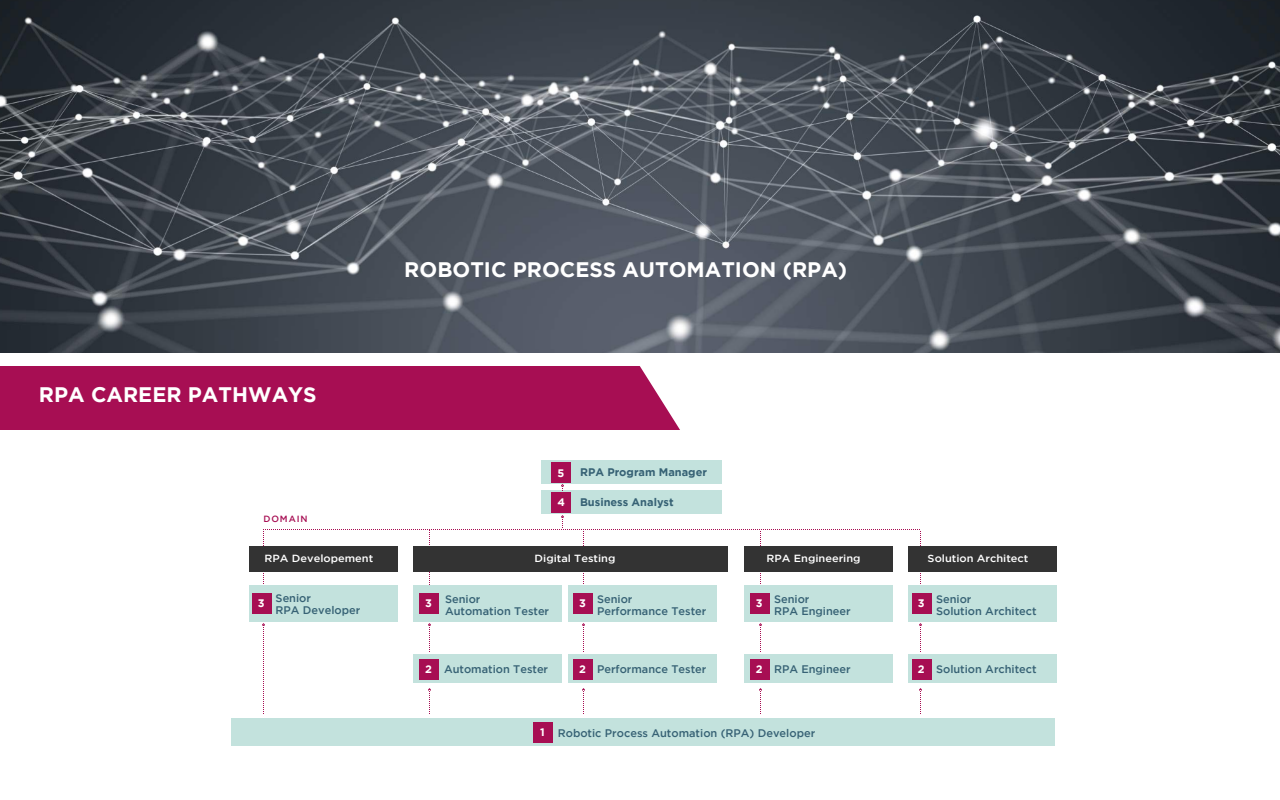
<style>
.page{position:relative;width:1280px;height:800px;background:#fff}
.page>*{position:absolute;margin:0;border:0;box-sizing:border-box;transform-origin:0 0}
.t1{font:700 21px "Gotham";color:#fff}
.t2{font:500 11px/12px "Gotham";color:#376275}
.t3{font:700 11px "Gotham";color:#376275}
.t4{font:700 10.9px "Gotham";color:#fff}
.t5{font:500 10.3px "Gotham";color:#fff;scale:1.07 1}
.t6{font:500 9px "Gotham";letter-spacing:.1em;color:#a70e53}
.s1{font-weight:700;font-size:10.9px;color:#fff}
</style>
<div class="page">
<div style="left:0;top:366px;width:680px;height:64px;background:#a70e53"></div>
<svg style="left:428px;top:688px;width:3px;height:26px"></svg>
<svg style="left:428px;top:623px;width:3px;height:29px"></svg>
<svg style="left:919px;top:688px;width:3px;height:26px"></svg>
<svg style="left:919px;top:623px;width:3px;height:29px"></svg>
<svg style="left:759px;top:688px;width:3px;height:26px"></svg>
<svg style="left:759px;top:623px;width:3px;height:29px"></svg>
<svg style="left:582px;top:688px;width:3px;height:26px"></svg>
<svg style="left:582px;top:623px;width:3px;height:29px"></svg>
<svg style="left:262px;top:623px;width:3px;height:91px"></svg>
<div style="left:908px;top:585px;width:149px;height:37px;background:#c3e2dd"></div>
<div style="left:744px;top:585px;width:149px;height:37px;background:#c3e2dd"></div>
<div style="left:568px;top:585px;width:149px;height:37px;background:#c3e2dd"></div>
<div style="left:413px;top:585px;width:149px;height:37px;background:#c3e2dd"></div>
<div style="left:249px;top:585px;width:149px;height:37px;background:#c3e2dd"></div>
<div style="left:568px;top:654px;width:149px;height:29px;background:#c3e2dd"></div>
<div style="left:413px;top:654px;width:149px;height:29px;background:#c3e2dd"></div>
<div style="left:744px;top:654px;width:149px;height:29px;background:#c3e2dd"></div>
<div style="left:541px;top:460px;width:181px;height:24px;background:#c3e2dd"></div>
<div style="left:541px;top:490px;width:181px;height:24px;background:#c3e2dd"></div>
<div style="left:419px;top:659px;width:20px;height:21px;background:#a70e53"></div>
<div style="left:419px;top:593px;width:20px;height:21px;background:#a70e53"></div>
<div style="left:252px;top:593px;width:20px;height:21px;background:#a70e53"></div>
<div style="left:573px;top:659px;width:20px;height:21px;background:#a70e53"></div>
<div style="left:573px;top:593px;width:20px;height:21px;background:#a70e53"></div>
<div style="left:750px;top:659px;width:20px;height:21px;background:#a70e53"></div>
<div style="left:908px;top:654px;width:149px;height:29px;background:#c3e2dd"></div>
<div style="left:912px;top:659px;width:20px;height:21px;background:#a70e53"></div>
<div style="left:750px;top:593px;width:20px;height:21px;background:#a70e53"></div>
<div style="left:912px;top:593px;width:20px;height:21px;background:#a70e53"></div>
<div style="left:551px;top:492px;width:20px;height:21px;background:#a70e53"></div>
<div style="left:551px;top:462px;width:20px;height:21px;background:#a70e53"></div>
<svg style="left:263px;top:515px;width:658px;height:70px"></svg>
<div style="left:231px;top:718px;width:824px;height:28px;background:#c3e2dd"></div>
<div style="left:533px;top:722px;width:20px;height:21px;background:#a70e53"></div>
<div style="left:249px;top:546px;width:149px;height:26px;background:#333"></div>
<div style="left:744px;top:546px;width:149px;height:26px;background:#333"></div>
<div style="left:413px;top:546px;width:315px;height:26px;background:#333"></div>
<div style="left:908px;top:546px;width:149px;height:26px;background:#333"></div>
<img style="left:0;top:0;width:1280px;height:353px">
<h1 class="t1" style="left:39px;top:383px;width:279px">RPA CAREER PATHWAYS</h1>
<p class="t6" style="left:264px;top:513px;width:46px">DOMAIN</p>
<h1 class="t1" style="left:404px;top:257px;width:444px">ROBOTIC PROCESS AUTOMATION (RPA)</h1>
<p class="t4" style="left:557px;top:467px;width:8px">5</p>
<p class="t4" style="left:558px;top:496px;width:9px">4</p>
<p class="t3" style="left:580px;top:466px;width:129px">RPA Program Manager</p>
<p class="t3" style="left:580px;top:496px;width:95px">Business Analyst</p>
<p class="t5" style="left:265px;top:553px;width:103px">RPA Developement</p>
<p class="t5" style="left:535px;top:553px;width:77px">Digital Testing</p>
<p class="t5" style="left:767px;top:553px;width:89px">RPA Engineering</p>
<p class="t5" style="left:928px;top:553px;width:96px">Solution Architect</p>
<p class="t2" style="left:276px;top:592px;width:86px">Senior<br>RPA Developer</p>
<p class="t4" style="left:258px;top:597px;width:8px">3</p>
<p class="t4" style="left:425px;top:597px;width:8px">3</p>
<p class="t2" style="left:597px;top:593px;width:111px">Senior<br>Performance Tester</p>
<p class="t2" style="left:445px;top:593px;width:106px">Senior<br>Automation Tester</p>
<p class="t4" style="left:579px;top:597px;width:8px">3</p>
<p class="t2" style="left:774px;top:593px;width:78px">Senior<br>RPA Engineer</p>
<p class="t4" style="left:756px;top:597px;width:8px">3</p>
<p class="t2" style="left:936px;top:593px;width:102px">Senior<br>Solution Architect</p>
<p class="t4" style="left:918px;top:597px;width:8px">3</p>
<p class="t4" style="left:425px;top:663px;width:8px">2</p>
<p class="t2" style="left:444px;top:663px;width:106px">Automation Tester</p>
<p class="t2" style="left:579px;top:663px;width:129px"><span class="s1">2</span> Performance Tester</p>
<p class="t2" style="left:756px;top:663px;width:96px"><span class="s1">2</span> RPA Engineer</p>
<p class="t2" style="left:918px;top:663px;width:120px"><span class="s1">2</span> Solution Architect</p>
<p class="t2" style="left:540px;top:727px;width:277px"><span class="s1">1</span> Robotic Process Automation (RPA) Developer</p>
</div>
